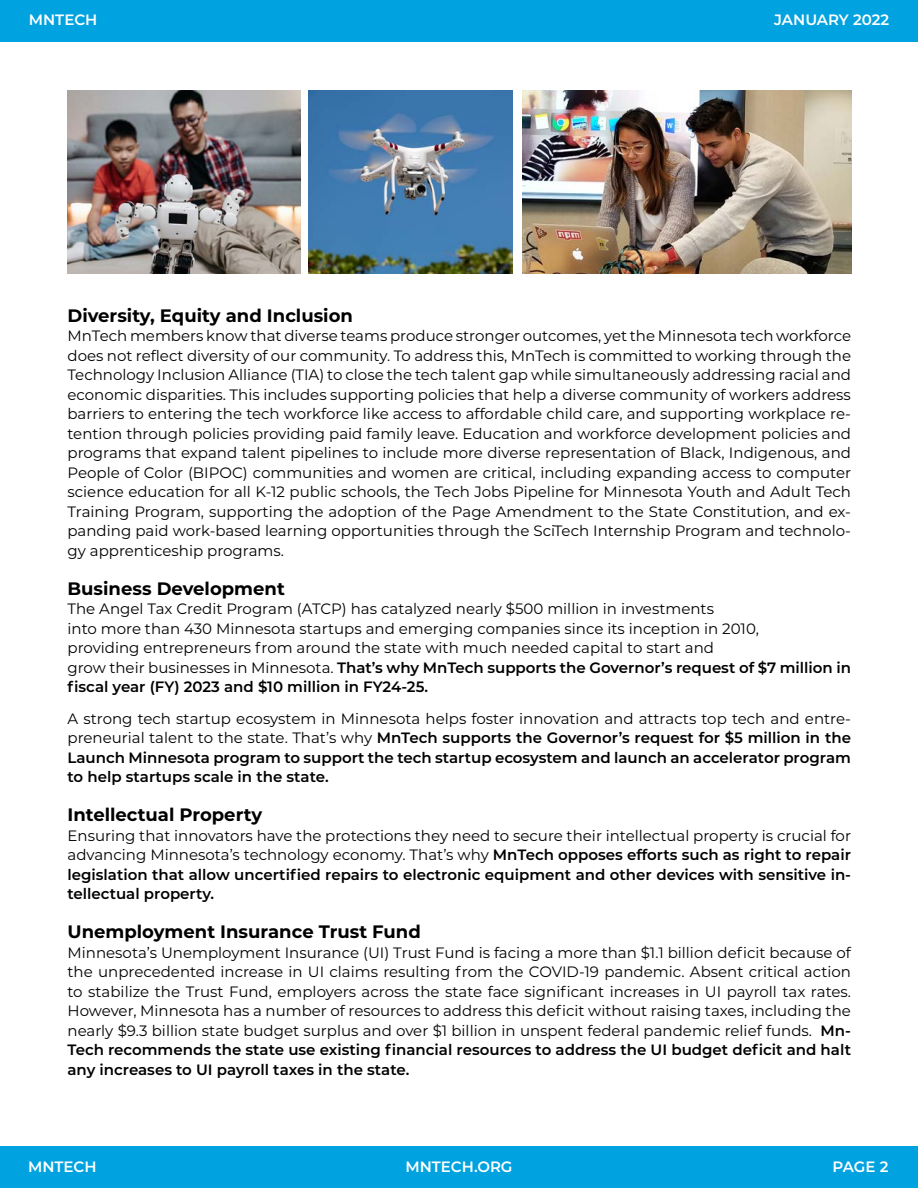
<style>
.page{position:relative;width:918px;height:1188px;background:#fff}
.page>*{position:absolute;margin:0;border:0;box-sizing:border-box;transform-origin:0 0}
.t1{font:700 18px "Montserrat";color:#000}
.t2{font:15px/19.5px "Montserrat";color:#000;text-align:justify}
.t3{font:600 15px/19.5px "Montserrat";color:#000;text-align:justify}
.t4{font:600 15px "Montserrat";color:#fff}
.s1{font-weight:400}
.s2{font-weight:600}
</style>
<div class="page">
<div style="left:0;top:1147px;width:918px;height:41px;background:#00a2df"></div>
<div style="left:0;top:0;width:918px;height:41px;background:#00a2df"></div>
<img style="left:68px;top:91px;width:232px;height:182px">
<img style="left:523px;top:91px;width:328px;height:182px">
<img style="left:309px;top:91px;width:204px;height:182px">
<p class="t4" style="left:29px;top:9px;width:70px">MNTECH</p>
<p class="t4" style="left:774px;top:9px;width:116px">JANUARY 2022</p>
<p class="t1" style="left:68px;top:303px;width:287px">Diversity, Equity and Inclusion</p>
<p class="t2" style="left:68px;top:326px;width:785px">MnTech members know that diverse teams produce stronger outcomes, yet the Minnesota tech workforce does not reflect diversity of our community. To address this, MnTech is committed to working through the Technology Inclusion Alliance (TIA) to close the tech talent gap while simultaneously addressing racial and economic disparities. This includes supporting policies that help a diverse community of workers address barriers to entering the tech workforce like access to affordable child care, and supporting workplace re&shy;tention through policies providing paid family leave. Education and workforce development policies and programs that expand talent pipelines to include more diverse representation of Black, Indigenous, and People of Color (BIPOC) communities and women are critical, including expanding access to computer science education for all K-12 public schools, the Tech Jobs Pipeline for Minnesota Youth and Adult Tech Training Program, supporting the adoption of the Page Amendment to the State Constitution, and ex&shy;panding paid work-based learning opportunities through the SciTech Internship Program and technolo&shy;gy apprenticeship programs.</p>
<p class="t1" style="left:68px;top:576px;width:219px">Business Development</p>
<p class="t2" style="left:68px;top:599px;width:648px">The Angel Tax Credit Program (ATCP) has catalyzed nearly $500 million in investments</p>
<p class="t2" style="left:68px;top:618px;width:693px">into more than 430 Minnesota startups and emerging companies since its inception in 2010,</p>
<p class="t2" style="left:68px;top:638px;width:648px">providing entrepreneurs from around the state with much needed capital to start and</p>
<p class="t3" style="left:68px;top:657px;width:785px"><span class="s1">grow their businesses in Minnesota.</span> That’s why MnTech supports the Governor’s request of $7 million in fiscal year (FY) 2023 and $10 million in FY24-25.</p>
<p class="t3" style="left:68px;top:708px;width:785px"><span class="s1">A strong tech startup ecosystem in Minnesota helps foster innovation and attracts top tech and entre&shy;preneurial talent to the state. That’s why</span> MnTech supports the Governor’s request for $5 million in the Launch Minnesota program to support the tech startup ecosystem and launch an accelerator program to help startups scale in the state.</p>
<p class="t1" style="left:68px;top:802px;width:196px">Intellectual Property</p>
<p class="t3" style="left:68px;top:825px;width:785px"><span class="s1">Ensuring that innovators have the protections they need to secure their intellectual property is crucial for advancing Minnesota’s technology economy. That’s why</span> MnTech opposes efforts such as right to repair legislation that allow uncertified repairs to electronic equipment and other devices with sensitive in&shy;tellectual property.</p>
<p class="t1" style="left:68px;top:919px;width:355px">Unemployment Insurance Trust Fund</p>
<p class="t2" style="left:68px;top:942px;width:785px">Minnesota’s Unemployment Insurance (UI) Trust Fund is facing a more than $1.1 billion deficit because of the unprecedented increase in UI claims resulting from the COVID-19 pandemic. Absent critical action to stabilize the Trust Fund, employers across the state face significant increases in UI payroll tax rates.<br>However, Minnesota has a number of resources to address this deficit without raising taxes, including the nearly $9.3 billion state budget surplus and over $1 billion in unspent federal pandemic relief funds. <span class="s2">Mn-Tech recommends the state use existing financial resources to address the UI budget deficit and halt any increases to UI payroll taxes in the state.</span></p>
<p class="t4" style="left:28px;top:1156px;width:70px">MNTECH</p>
<p class="t4" style="left:405px;top:1156px;width:109px">MNTECH.ORG</p>
<p class="t4" style="left:833px;top:1156px;width:57px">PAGE 2</p>
</div>
